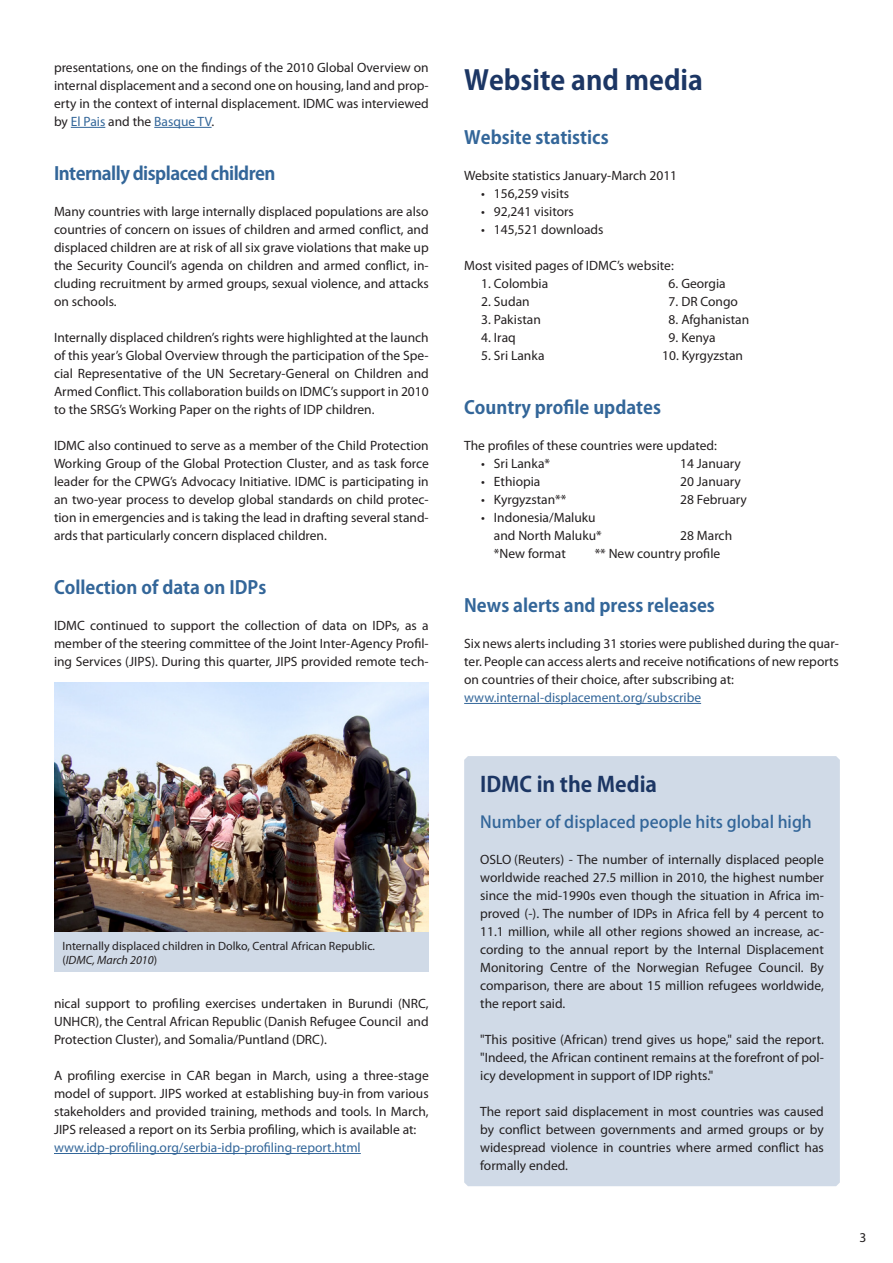
<style>
.page{position:relative;width:893px;height:1263px;background:#fff}
.page>*{position:absolute;margin:0;border:0;box-sizing:border-box;transform-origin:0 0}
.t1{font:700 27px "Koz Go Pro";color:#1c3664}
.Header_1_2{font:700 21px "Koz Go Pro";color:#1c3664}
.Header_2{font:700 18px "Koz Go Pro";color:#369}
.Header_2-2{font:700 18px "Koz Go Pro";letter-spacing:-.03em;color:#369}
.Header_2-3{font:500 16.5px "Koz Go Pro";color:#369}
.List{font:13.5px/18px "Myriad Pro";color:#231f20;text-align:justify}
.t2{font:13.5px "Myriad Pro";color:#369}
.t3{font:12px/14px "Myriad Pro";color:#231f20}
.s1{color:#369}
.s2{font-style:italic}
</style>
<div class="page">
<hr style="left:71px;top:127px;width:34px;height:1px;background:#369">
<hr style="left:154px;top:127px;width:58px;height:1px;background:#369">
<hr style="left:54px;top:1153px;width:307px;height:1px;background:#369">
<img style="left:54px;top:683px;width:375px;height:249px">
<div style="left:54px;top:932px;width:375px;height:40px;background:#d0dae7"></div>
<hr style="left:464px;top:703px;width:237px;height:1px;background:#369">
<div style="left:468px;top:760px;width:368px;height:422px;background:#d0dae7"></div>
<div style="left:464px;top:756px;width:376px;height:430px;border:8px solid #d0dae7"></div>
<p class="List" style="left:54px;top:58px;width:376px">presentations, one on the findings of the 2010 Global Overview on internal displacement and a second one on housing, land and prop&shy;erty in the context of internal displacement. IDMC was interviewed by <span class="s1">El Pais</span> and the <span class="s1">Basque TV</span>.</p>
<p class="Header_2-2" style="left:54px;top:162px;width:223px">Internally displaced children</p>
<p class="List" style="left:54px;top:202px;width:376px">Many countries with large internally displaced populations are also countries of concern on issues of children and armed conflict, and displaced children are at risk of all six grave violations that make up the Security Council’s agenda on children and armed conflict, in&shy;cluding recruitment by armed groups, sexual violence, and attacks on schools.</p>
<p class="List" style="left:54px;top:328px;width:376px">Internally displaced children’s rights were highlighted at the launch of this year’s Global Overview through the participation of the Spe&shy;cial Representative of the UN Secretary-General on Children and Armed Conflict. This collaboration builds on IDMC’s support in 2010 to the SRSG’s Working Paper on the rights of IDP children.</p>
<p class="List" style="left:54px;top:436px;width:376px">IDMC also continued to serve as a member of the Child Protection Working Group of the Global Protection Cluster, and as task force leader for the CPWG’s Advocacy Initiative. IDMC is participating in an two-year process to develop global standards on child protec&shy;tion in emergencies and is taking the lead in drafting several stand&shy;ards that particularly concern displaced children.</p>
<p class="Header_2" style="left:54px;top:576px;width:214px">Collection of data on IDPs</p>
<p class="List" style="left:54px;top:616px;width:376px">IDMC continued to support the collection of data on IDPs, as a member of the steering committee of the Joint Inter-Agency Profil&shy;ing Services (JIPS). During this quarter, JIPS provided remote tech-</p>
<p class="t3" style="left:62px;top:938px;width:314px">Internally displaced children in Dolko, Central African Republic. (<span class="s2">IDMC, March 2010</span>)</p>
<p class="List" style="left:54px;top:994px;width:376px">nical support to profiling exercises undertaken in Burundi (NRC, UNHCR), the Central African Republic (Danish Refugee Council and Protection Cluster), and Somalia/Puntland (DRC).</p>
<p class="List" style="left:54px;top:1066px;width:376px">A profiling exercise in CAR began in March, using a three-stage model of support. JIPS worked at establishing buy-in from various stakeholders and provided training, methods and tools. In March, JIPS released a report on its Serbia profiling, which is available at:</p>
<p class="t2" style="left:54px;top:1139px;width:308px">www.idp-profiling.org/serbia-idp-profiling-report.html</p>
<p class="t1" style="left:464px;top:63px;width:240px">Website and media</p>
<p class="Header_2" style="left:464px;top:126px;width:146px">Website statistics</p>
<p class="List" style="left:464px;top:166px;width:215px">Website statistics January-March 2011</p>
<p class="List" style="left:481px;top:184px;width:89px">• 156,259 visits</p>
<p class="List" style="left:481px;top:202px;width:94px">• 92,241 visitors</p>
<p class="List" style="left:481px;top:220px;width:124px">• 145,521 downloads</p>
<p class="List" style="left:464px;top:256px;width:211px">Most visited pages of IDMC’s website:</p>
<p class="List" style="left:481px;top:274px;width:69px">1. Colombia</p>
<p class="List" style="left:481px;top:292px;width:50px">2. Sudan</p>
<p class="List" style="left:481px;top:310px;width:61px">3. Pakistan</p>
<p class="List" style="left:481px;top:328px;width:36px">4. Iraq</p>
<p class="List" style="left:481px;top:346px;width:65px">5. Sri Lanka</p>
<p class="List" style="left:669px;top:274px;width:59px">6. Georgia</p>
<p class="List" style="left:669px;top:292px;width:71px">7. DR Congo</p>
<p class="List" style="left:669px;top:310px;width:82px">8. Afghanistan</p>
<p class="List" style="left:669px;top:328px;width:48px">9. Kenya</p>
<p class="List" style="left:662px;top:346px;width:82px">10. Kyrgyzstan</p>
<p class="Header_2" style="left:464px;top:396px;width:198px">Country profile updates</p>
<p class="List" style="left:464px;top:436px;width:254px">The profiles of these countries were updated:</p>
<p class="List" style="left:481px;top:454px;width:70px">• Sri Lanka*</p>
<p class="List" style="left:680px;top:454px;width:62px">14 January</p>
<p class="List" style="left:481px;top:472px;width:61px">• Ethiopia</p>
<p class="List" style="left:680px;top:472px;width:62px">20 January</p>
<p class="List" style="left:481px;top:490px;width:87px">• Kyrgyzstan**</p>
<p class="List" style="left:680px;top:490px;width:68px">28 February</p>
<p class="List" style="left:494px;top:508px;width:109px;text-indent:-13px">• Indonesia/Maluku and North Maluku*</p>
<p class="List" style="left:680px;top:526px;width:53px">28 March</p>
<p class="List" style="left:494px;top:544px;width:73px">*New format</p>
<p class="List" style="left:595px;top:544px;width:127px">** New country profile</p>
<p class="Header_2" style="left:464px;top:594px;width:252px">News alerts and press releases</p>
<p class="List" style="left:464px;top:634px;width:376px">Six news alerts including 31 stories were published during the quar&shy;ter. People can access alerts and receive notifications of new reports on countries of their choice, after subscribing at:</p>
<p class="t2" style="left:464px;top:689px;width:238px">www.internal-displacement.org/subscribe</p>
<p class="Header_1_2" style="left:480px;top:771px;width:178px">IDMC in the Media</p>
<p class="Header_2-3" style="left:480px;top:811px;width:333px">Number of displaced people hits global high</p>
<p class="List" style="left:480px;top:850px;width:345px">OSLO (Reuters) - The number of internally displaced people worldwide reached 27.5 million in 2010, the highest number since the mid-1990s even though the situation in Africa im&shy;proved (-). The number of IDPs in Africa fell by 4 percent to 11.1 million, while all other regions showed an increase, ac&shy;cording to the annual report by the Internal Displacement Monitoring Centre of the Norwegian Refugee Council. By comparison, there are about 15 million refugees worldwide, the report said.</p>
<p class="List" style="left:480px;top:1030px;width:345px">"This positive (African) trend gives us hope," said the report. "Indeed, the African continent remains at the forefront of pol&shy;icy development in support of IDP rights."</p>
<p class="List" style="left:480px;top:1102px;width:345px">The report said displacement in most countries was caused by conflict between governments and armed groups or by widespread violence in countries where armed conflict has formally ended.</p>
<p class="List" style="left:859px;top:1228px;width:8px">3</p>
</div>
